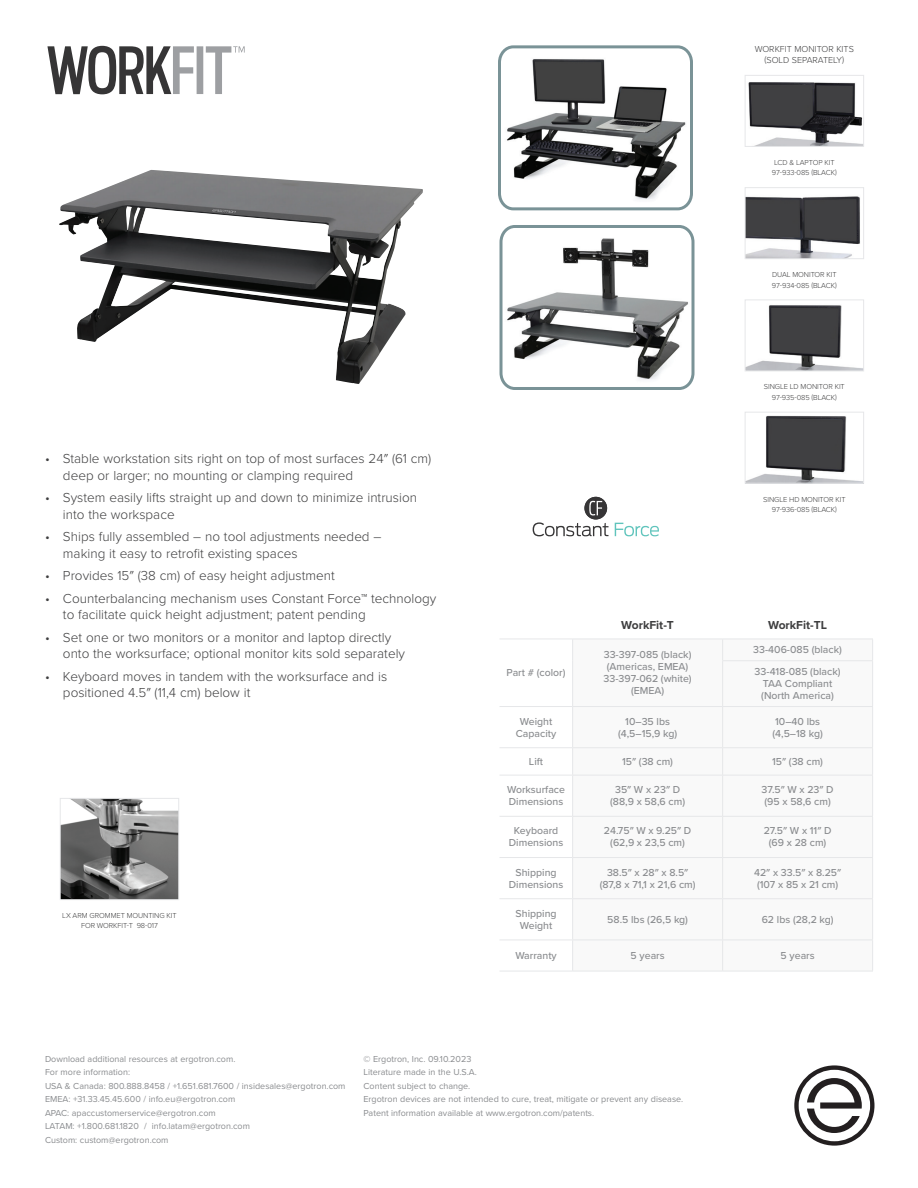
<style>
.page{position:relative;width:918px;height:1188px;background:#fff}
.page>*{position:absolute;margin:0;border:0;box-sizing:border-box;transform-origin:0 0}
.t1{font:300 13.5px/16.5px "Proxima Nova";color:#3e3e3f}
.t2{font:700 12px "Proxima Nova";color:#3e3e3f}
.t3{font:500 10.5px/12px "Proxima Nova";color:#8a8c8f;text-align:center}
.t4{font:9px/13.5px "Proxima Nova";color:#8a8c8f}
.t5{font:300 9px/10.5px "Proxima Nova";color:#3e3e3f;text-align:center}
.t6{font:300 7.5px/10.5px "Proxima Nova";letter-spacing:-.01em;color:#3e3e3f;text-align:center}
</style>
<div class="page">
<svg style="left:573px;top:661px;width:299px;height:310px"></svg>
<hr style="left:573px;top:639px;width:150px;height:1px;background:#e6e7e9">
<hr style="left:723px;top:639px;width:150px;height:1px;background:#e6e7e9">
<svg style="left:722px;top:640px;width:1px;height:20px"></svg>
<svg style="left:872px;top:640px;width:1px;height:20px"></svg>
<hr style="left:722px;top:660px;width:151px;height:1px;background:#e6e7e9">
<hr style="left:722px;top:661px;width:1px;height:45px;background:#e6e7e9">
<hr style="left:872px;top:661px;width:1px;height:45px;background:#e6e7e9">
<hr style="left:573px;top:706px;width:150px;height:1px;background:#e6e7e9">
<hr style="left:723px;top:706px;width:150px;height:1px;background:#e6e7e9">
<hr style="left:722px;top:707px;width:1px;height:40px;background:#e6e7e9">
<hr style="left:872px;top:707px;width:1px;height:40px;background:#e6e7e9">
<hr style="left:573px;top:747px;width:150px;height:1px;background:#e6e7e9">
<svg style="left:500px;top:639px;width:73px;height:332px"></svg>
<hr style="left:723px;top:747px;width:150px;height:1px;background:#e6e7e9">
<svg style="left:722px;top:748px;width:1px;height:27px"></svg>
<svg style="left:872px;top:748px;width:1px;height:27px"></svg>
<hr style="left:500px;top:775px;width:73px;height:1px;background:#e6e7e9">
<hr style="left:573px;top:775px;width:150px;height:1px;background:#e6e7e9">
<hr style="left:572px;top:775px;width:1px;height:41px;background:#e6e7e9">
<hr style="left:723px;top:775px;width:150px;height:1px;background:#e6e7e9">
<hr style="left:722px;top:775px;width:1px;height:41px;background:#e6e7e9">
<hr style="left:872px;top:775px;width:1px;height:41px;background:#e6e7e9">
<hr style="left:500px;top:816px;width:73px;height:1px;background:#e6e7e9">
<hr style="left:573px;top:816px;width:150px;height:1px;background:#e6e7e9">
<hr style="left:572px;top:817px;width:1px;height:40px;background:#e6e7e9">
<hr style="left:723px;top:816px;width:150px;height:1px;background:#e6e7e9">
<hr style="left:722px;top:817px;width:1px;height:40px;background:#e6e7e9">
<hr style="left:872px;top:817px;width:1px;height:40px;background:#e6e7e9">
<hr style="left:500px;top:857px;width:73px;height:1px;background:#e6e7e9">
<hr style="left:573px;top:857px;width:150px;height:1px;background:#e6e7e9">
<hr style="left:572px;top:858px;width:1px;height:40px;background:#e6e7e9">
<hr style="left:723px;top:857px;width:150px;height:1px;background:#e6e7e9">
<hr style="left:722px;top:858px;width:1px;height:40px;background:#e6e7e9">
<hr style="left:872px;top:858px;width:1px;height:40px;background:#e6e7e9">
<hr style="left:500px;top:898px;width:73px;height:1px;background:#e6e7e9">
<hr style="left:573px;top:898px;width:150px;height:1px;background:#e6e7e9">
<hr style="left:572px;top:899px;width:1px;height:41px;background:#e6e7e9">
<hr style="left:723px;top:898px;width:150px;height:1px;background:#e6e7e9">
<hr style="left:722px;top:899px;width:1px;height:41px;background:#e6e7e9">
<hr style="left:872px;top:899px;width:1px;height:41px;background:#e6e7e9">
<hr style="left:500px;top:940px;width:73px;height:1px;background:#e6e7e9">
<hr style="left:573px;top:940px;width:150px;height:1px;background:#e6e7e9">
<hr style="left:572px;top:940px;width:1px;height:31px;background:#e6e7e9">
<hr style="left:723px;top:940px;width:150px;height:1px;background:#e6e7e9">
<hr style="left:722px;top:940px;width:1px;height:31px;background:#e6e7e9">
<hr style="left:872px;top:940px;width:1px;height:31px;background:#e6e7e9">
<hr style="left:500px;top:971px;width:73px;height:1px;background:#e6e7e9">
<hr style="left:573px;top:971px;width:150px;height:1px;background:#e6e7e9">
<hr style="left:723px;top:971px;width:150px;height:1px;background:#e6e7e9">
<img style="left:59px;top:170px;width:364px;height:214px">
<img style="left:62px;top:800px;width:115px;height:98px">
<div style="left:60px;top:798px;width:119px;height:102px;border:1px solid #e6e7e9"></div>
<svg style="left:794px;top:1065px;width:80px;height:81px"></svg>
<svg style="left:615px;top:523px;width:44px;height:13px"></svg>
<svg style="left:533px;top:522px;width:76px;height:14px"></svg>
<div style="left:584px;top:497px;width:23px;height:22px;background:#363536;border-radius:50%"></div>
<svg style="left:589px;top:501px;width:13px;height:14px"></svg>
<svg style="left:499px;top:225px;width:196px;height:165px"></svg>
<svg style="left:498px;top:45px;width:195px;height:166px"></svg>
<img style="left:748px;top:82px;width:114px;height:63px">
<div style="left:745px;top:75px;width:119px;height:72px;border:1px solid #e6e7e9"></div>
<img style="left:747px;top:196px;width:113px;height:61px">
<div style="left:745px;top:187px;width:119px;height:72px;border:1px solid #e6e7e9"></div>
<img style="left:747px;top:305px;width:115px;height:64px">
<div style="left:745px;top:300px;width:119px;height:71px;border:1px solid #e6e7e9"></div>
<img style="left:747px;top:415px;width:115px;height:67px">
<div style="left:745px;top:412px;width:119px;height:72px;border:1px solid #e6e7e9"></div>
<svg style="left:47px;top:46px;width:198px;height:48px"></svg>
<p class="t5" style="left:755px;top:45px;width:101px">WORKFIT MONITOR KITS (SOLD SEPARATELY)</p>
<p class="t6" style="left:772px;top:157px;width:66px;text-align:left">LCD &amp; LAPTOP KIT<br>97-933-085 (BLACK)</p>
<p class="t6" style="left:772px;top:270px;width:66px;text-align:left">DUAL MONITOR KIT<br>97-934-085 (BLACK)</p>
<p class="t1" style="left:63px;top:451px;width:370px;text-indent:-18px">• Stable workstation sits right on top of most surfaces 24″ (61 cm) deep or larger; no mounting or clamping required</p>
<p class="t1" style="left:63px;top:490px;width:356px;text-indent:-18px">• System easily lifts straight up and down to minimize intrusion into the workspace</p>
<p class="t1" style="left:63px;top:529px;width:320px;text-indent:-18px">• Ships fully assembled – no tool adjustments needed – making it easy to retrofit existing spaces</p>
<p class="t1" style="left:45px;top:568px;width:291px">• Provides 15″ (38 cm) of easy height adjustment</p>
<p class="t1" style="left:63px;top:590px;width:375px;text-indent:-18px">• Counterbalancing mechanism uses Constant Force™ technology to facilitate quick height adjustment; patent pending</p>
<p class="t1" style="left:63px;top:629px;width:344px;text-indent:-18px">• Set one or two monitors or a monitor and laptop directly onto the worksurface; optional monitor kits sold separately</p>
<p class="t1" style="left:63px;top:668px;width:326px;text-indent:-18px">• Keyboard moves in tandem with the worksurface and is positioned 4.5″ (11,4 cm) below it</p>
<p class="t6" style="left:62px;top:911px;width:116px">LX ARM GROMMET MOUNTING KIT<br>FOR WORKFIT-T 98-017</p>
<p class="t6" style="left:764px;top:382px;width:82px">SINGLE LD MONITOR KIT<br>97-935-085 (BLACK)</p>
<p class="t6" style="left:763px;top:494px;width:84px">SINGLE HD MONITOR KIT<br>97-936-085 (BLACK)</p>
<p class="t3" style="left:507px;top:667px;width:60px">Part # (color)</p>
<p class="t2" style="left:621px;top:620px;width:54px">WorkFit-T</p>
<p class="t2" style="left:768px;top:620px;width:60px">WorkFit-TL</p>
<p class="t3" style="left:604px;top:649px;width:90px">33-397-085 (black) (Americas, EMEA)<br>33-397-062 (white) (EMEA)</p>
<p class="t3" style="left:753px;top:639px;width:90px;line-height:21.8px;text-align:left">33-406-085 (black)<br>33-418-085 (black)</p>
<p class="t3" style="left:761px;top:678px;width:74px;text-align:left">TAA Compliant (North America)</p>
<p class="t3" style="left:516px;top:716px;width:42px">Weight<br>Capacity</p>
<p class="t3" style="left:618px;top:716px;width:61px">10–35 lbs (4,5–15,9 kg)</p>
<p class="t3" style="left:772px;top:716px;width:52px;text-align:left">10–40 lbs (4,5–18 kg)</p>
<p class="t3" style="left:529px;top:756px;width:16px">Lift</p>
<p class="t3" style="left:622px;top:756px;width:52px">15″ (38 cm)</p>
<p class="t3" style="left:772px;top:756px;width:52px">15″ (38 cm)</p>
<p class="t3" style="left:507px;top:784px;width:60px;text-align:left">Worksurface<br>Dimensions</p>
<p class="t3" style="left:610px;top:784px;width:76px">35″ W x 23″ D (88,9 x 58,6 cm)</p>
<p class="t3" style="left:762px;top:784px;width:74px;text-align:left">37.5″ W x 23″ D (95 x 58,6 cm)</p>
<p class="t3" style="left:509px;top:825px;width:56px">Keyboard<br>Dimensions</p>
<p class="t3" style="left:604px;top:825px;width:89px">24.75″ W x 9.25″ D (62,9 x 23,5 cm)</p>
<p class="t3" style="left:764px;top:825px;width:69px">27.5″ W x 11″ D (69 x 28 cm)</p>
<p class="t3" style="left:509px;top:867px;width:56px">Shipping<br>Dimensions</p>
<p class="t3" style="left:600px;top:867px;width:97px">38.5″ x 28″ x 8.5″ (87,8 x 71,1 x 21,6 cm)</p>
<p class="t3" style="left:754px;top:867px;width:89px;text-align:left">42″ x 33.5″ x 8.25″ (107 x 85 x 21 cm)</p>
<p class="t3" style="left:516px;top:908px;width:43px">Shipping<br>Weight</p>
<p class="t3" style="left:607px;top:914px;width:82px">58.5 lbs (26,5 kg)</p>
<p class="t3" style="left:762px;top:914px;width:73px">62 lbs (28,2 kg)</p>
<p class="t3" style="left:515px;top:950px;width:43px">Warranty</p>
<p class="t3" style="left:631px;top:950px;width:36px">5 years</p>
<p class="t3" style="left:781px;top:950px;width:36px">5 years</p>
<p class="t4" style="left:45px;top:1052px;width:302px">Download additional resources at ergotron.com.<br>For more information:<br>USA &amp; Canada: 800.888.8458 / +1.651.681.7600 / insidesales@ergotron.com EMEA: +31.33.45.45.600 / info.eu@ergotron.com<br>APAC: apaccustomerservice@ergotron.com<br>LATAM: +1.800.681.1820 / info.latam@ergotron.com<br>Custom: custom@ergotron.com</p>
<p class="t4" style="left:364px;top:1052px;width:321px">© Ergotron, Inc. 09.10.2023<br>Literature made in the U.S.A.<br>Content subject to change.<br>Ergotron devices are not intended to cure, treat, mitigate or prevent any disease.<br>Patent information available at www.ergotron.com/patents.</p>
</div>
